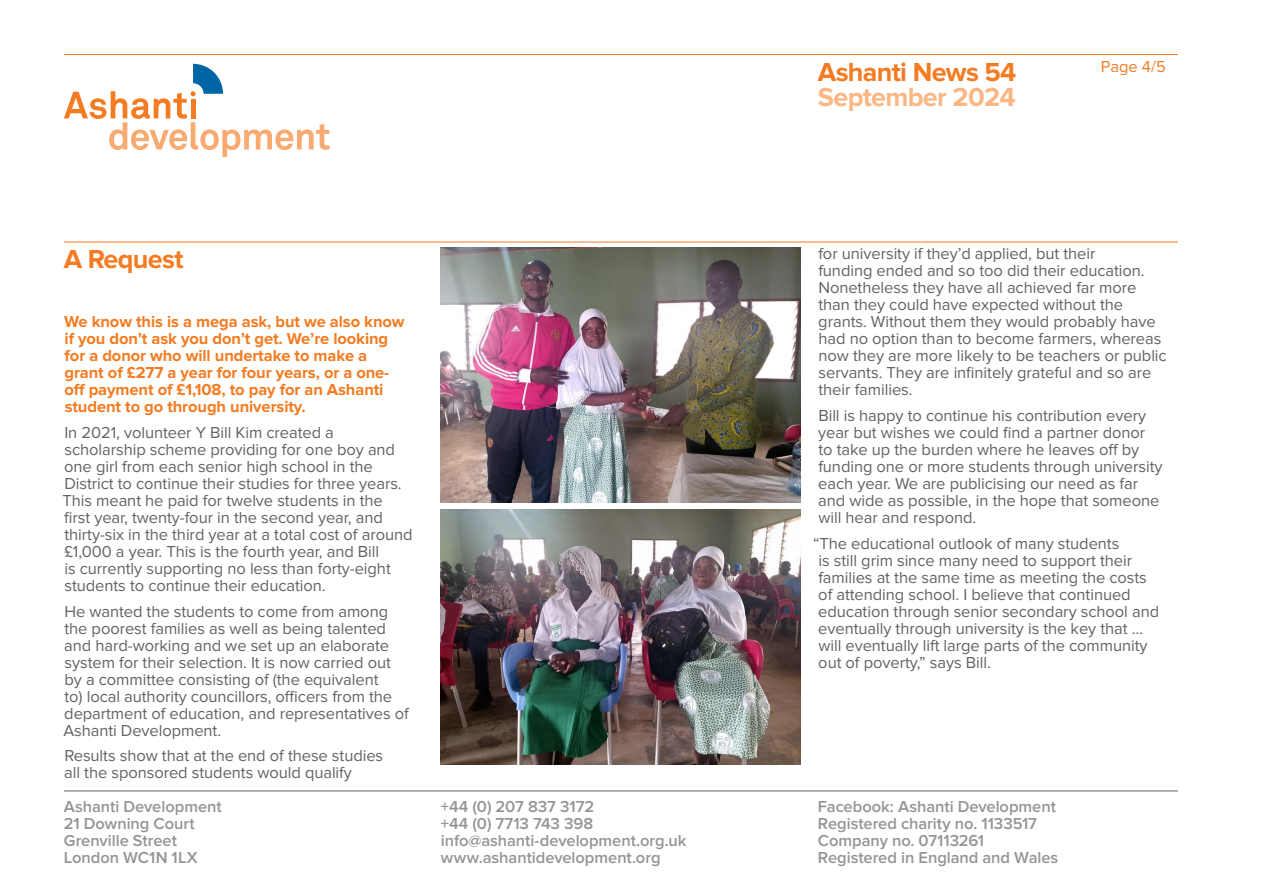
<style>
.page{position:relative;width:1263px;height:893px;background:#fff}
.page>*{position:absolute;margin:0;border:0;box-sizing:border-box;transform-origin:0 0}
.Super_title{font:700 27px "Proxima Nova";letter-spacing:-.025em;color:#f47b21}
.Super_title-2{font:700 27px "Proxima Nova";letter-spacing:-.025em;color:#fab783}
.Body{font:16.5px/17px "Proxima Nova";letter-spacing:-.005em;color:#636366}
.t1{font:600 16.5px/17.1px "Proxima Nova";letter-spacing:-.005em;color:#939598}
.t2{font:700 16.5px/17px "Proxima Nova";letter-spacing:-.005em;color:#f47b21}
.Body_bold{font:16.5px "Proxima Nova";color:#f47b21}
</style>
<div class="page">
<hr style="left:64px;top:790px;width:1114px;height:1px;background:#636366">
<hr style="left:64px;top:242px;width:1114px;height:1px;background:#f47b21">
<svg style="left:64px;top:64px;width:266px;height:93px"></svg>
<hr style="left:64px;top:54px;width:1114px;height:1px;background:#f47b21">
<img style="left:441px;top:248px;width:360px;height:255px">
<img style="left:441px;top:509px;width:360px;height:255px">
<p class="Super_title" style="left:64px;top:243px;width:121px">A Request</p>
<p class="t2" style="left:64px;top:314px;width:342px">We know this is a mega ask, but we also know if you don’t ask you don’t get. We’re looking for a donor who will undertake to make a grant of £277 a year for four years, or a one&shy;off payment of £1,108, to pay for an Ashanti student to go through university.</p>
<p class="Body" style="left:62px;top:424px;width:352px">In 2021, volunteer Y Bill Kim created a scholarship scheme providing for one boy and one girl from each senior high school in the District to continue their studies for three years.<br>This meant he paid for twelve students in the first year, twenty-four in the second year, and thirty-six in the third year at a total cost of around £1,000 a year. This is the fourth year, and Bill<br>is currently supporting no less than forty-eight students to continue their education.</p>
<p class="Body" style="left:63px;top:603px;width:347px">He wanted the students to come from among the poorest families as well as being talented and hard-working and we set up an elaborate system for their selection. It is now carried out by a committee consisting of (the equivalent<br>to) local authority councillors, officers from the department of education, and representatives of Ashanti Development.</p>
<p class="Body" style="left:64px;top:747px;width:320px">Results show that at the end of these studies all the sponsored students would qualify</p>
<p class="t1" style="left:64px;top:798px;width:159px">Ashanti Development<br>21 Downing Court<br>Grenville Street<br>London WC1N 1LX</p>
<p class="t1" style="left:441px;top:798px;width:247px">+44 (0) 207 837 3172<br>+44 (0) 7713 743 398 info@ashanti-development.org.uk</p>
<p class="t1" style="left:441px;top:849px;width:221px">www.ashantidevelopment.org</p>
<p class="Super_title" style="left:818px;top:56px;width:200px">Ashanti News 54</p>
<p class="Body_bold" style="left:1101px;top:57px;width:67px">Page 4/5</p>
<p class="Super_title-2" style="left:818px;top:82px;width:199px">September 2024</p>
<p class="Body" style="left:818px;top:246px;width:350px">for university if they’d applied, but their<br>funding ended and so too did their education.<br>Nonetheless they have all achieved far more than they could have expected without the grants. Without them they would probably have had no option than to become farmers, whereas now they are more likely to be teachers or public servants. They are infinitely grateful and so are their families.</p>
<p class="Body" style="left:818px;top:407px;width:346px">Bill is happy to continue his contribution every year but wishes we could find a partner donor to take up the burden where he leaves off by funding one or more students through university each year. We are publicising our need as far and wide as possible, in the hope that someone will hear and respond.</p>
<p class="Body" style="left:818px;top:535px;width:342px;text-indent:-5px">“The educational outlook of many students<br>is still grim since many need to support their families at the same time as meeting the costs of attending school. I believe that continued education through senior secondary school and eventually through university is the key that … will eventually lift large parts of the community out of poverty,” says Bill.</p>
<p class="t1" style="left:818px;top:798px;width:240px">Facebook: Ashanti Development</p>
<p class="t1" style="left:818px;top:815px;width:220px">Registered charity no. 1133517</p>
<p class="t1" style="left:818px;top:832px;width:168px">Company no. 07113261</p>
<p class="t1" style="left:818px;top:849px;width:242px">Registered in England and Wales</p>
</div>
